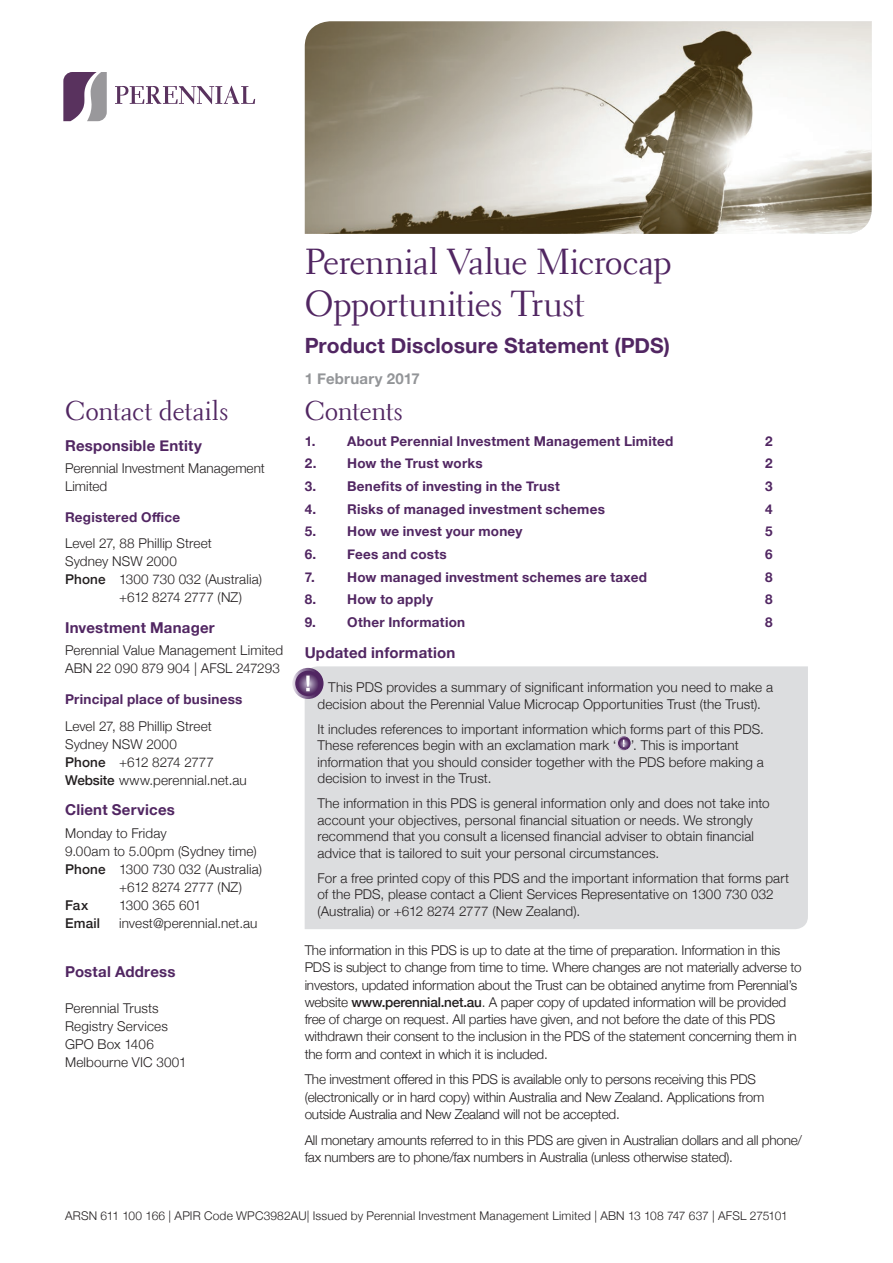
<style>
.page{position:relative;width:893px;height:1263px;background:#fff}
.page>*{position:absolute;margin:0;border:0;box-sizing:border-box;transform-origin:0 0}
.t1{font:36px/42px "Electra LT";letter-spacing:-.02em;color:#512662}
.t2{font:27px "Electra LT";letter-spacing:-.01em;color:#512662}
.t3{font:700 21px "Helvetica Neue";letter-spacing:.005em;color:#512662}
.t4{font:700 15px "Helvetica Neue";letter-spacing:.015em;color:#512662}
.t5{font:700 15px "Helvetica Neue";letter-spacing:.015em;color:#939598}
.t6{font:300 13.5px/17.2px "Helvetica Neue";color:#231f20}
.t7{font:700 13.5px "Helvetica Neue";letter-spacing:.02em;color:#512662}
.t8{font:300 13.5px "Helvetica Neue";letter-spacing:-.025em;color:#231f20}
.t9{font:500 13.5px "Helvetica Neue";letter-spacing:.015em;color:#231f20}
.t10{font:300 12px "Helvetica Neue";letter-spacing:.015em;color:#231f20}
.s1{font-weight:500}
</style>
<div class="page">
<img style="left:305px;top:21px;width:567px;height:213px">
<div style="left:305px;top:666px;width:503px;height:263px;background:#dcdddf"></div>
<svg style="left:617px;top:736px;width:14px;height:14px"></svg>
<svg style="left:292px;top:668px;width:32px;height:31px"></svg>
<svg style="left:115px;top:86px;width:140px;height:18px"></svg>
<svg style="left:63px;top:72px;width:44px;height:49px"></svg>
<h2 class="t2" style="left:65px;top:394px;width:165px">Contact details</h2>
<p class="t4" style="left:65px;top:434px;width:138px">Responsible Entity</p>
<p class="t6" style="left:65px;top:458px;width:201px;line-height:18px">Perennial Investment Management<br>Limited</p>
<p class="t7" style="left:65px;top:506px;width:117px">Registered Office</p>
<p class="t6" style="left:65px;top:534px;width:148px">Level 27, 88 Phillip Street</p>
<p class="t6" style="left:65px;top:552px;width:113px">Sydney NSW 2000</p>
<p class="t6" style="left:65px;top:570px;width:198px"><span class="s1">Phone</span> 1300 730 032 (Australia)</p>
<p class="t8" style="left:119px;top:587px;width:124px">+612 8274 2777 (NZ)</p>
<p class="t4" style="left:65px;top:616px;width:151px">Investment Manager</p>
<p class="t6" style="left:65px;top:641px;width:220px;line-height:18px">Perennial Value Management Limited<br>ABN 22 090 879 904 | AFSL 247293</p>
<p class="t7" style="left:65px;top:689px;width:179px">Principal place of business</p>
<p class="t6" style="left:65px;top:716px;width:183px;line-height:18px">Level 27, 88 Phillip Street<br>Sydney NSW 2000<br><span class="s1">Phone</span> +612 8274 2777<br><span class="s1">Website</span> www.perennial.net.au</p>
<p class="t4" style="left:65px;top:798px;width:111px">Client Services</p>
<p class="t6" style="left:65px;top:823px;width:103px">Monday to Friday</p>
<p class="t6" style="left:65px;top:841px;width:193px">9.00am to 5.00pm (Sydney time)</p>
<p class="t6" style="left:65px;top:859px;width:198px"><span class="s1">Phone</span> 1300 730 032 (Australia)</p>
<p class="t8" style="left:119px;top:876px;width:124px">+612 8274 2777 (NZ)</p>
<p class="t9" style="left:65px;top:894px;width:25px">Fax</p>
<p class="t6" style="left:119px;top:895px;width:84px">1300 365 601</p>
<p class="t9" style="left:65px;top:912px;width:36px">Email</p>
<p class="t6" style="left:119px;top:913px;width:140px">invest@perennial.net.au</p>
<p class="t4" style="left:65px;top:959px;width:112px">Postal Address</p>
<p class="t6" style="left:65px;top:998px;width:123px;line-height:18px">Perennial Trusts<br>Registry Services<br>GPO Box 1406<br>Melbourne VIC 3001</p>
<h1 class="t1" style="left:305px;top:240px;width:369px">Perennial Value Microcap<br>Opportunities Trust</h1>
<h3 class="t3" style="left:305px;top:329px;width:367px">Product Disclosure Statement (PDS)</h3>
<p class="t5" style="left:305px;top:366px;width:117px">1 February 2017</p>
<h2 class="t2" style="left:305px;top:394px;width:100px">Contents</h2>
<p class="t7" style="left:305px;top:430px;width:370px">1. About Perennial Investment Management Limited</p>
<p class="t7" style="left:765px;top:430px;width:9px">2</p>
<p class="t7" style="left:305px;top:453px;width:179px">2. How the Trust works</p>
<p class="t7" style="left:765px;top:453px;width:9px">2</p>
<p class="t7" style="left:305px;top:476px;width:257px">3. Benefits of investing in the Trust</p>
<p class="t7" style="left:765px;top:476px;width:9px">3</p>
<p class="t7" style="left:305px;top:498px;width:302px">4. Risks of managed investment schemes</p>
<p class="t7" style="left:765px;top:498px;width:9px">4</p>
<p class="t7" style="left:305px;top:521px;width:219px">5. How we invest your money</p>
<p class="t7" style="left:765px;top:521px;width:9px">5</p>
<p class="t7" style="left:305px;top:543px;width:144px">6. Fees and costs</p>
<p class="t7" style="left:765px;top:543px;width:9px">6</p>
<p class="t7" style="left:305px;top:566px;width:344px">7. How managed investment schemes are taxed</p>
<p class="t7" style="left:765px;top:566px;width:9px">8</p>
<p class="t7" style="left:305px;top:589px;width:130px">8. How to apply</p>
<p class="t7" style="left:765px;top:589px;width:9px">8</p>
<p class="t7" style="left:305px;top:611px;width:162px">9. Other Information</p>
<p class="t7" style="left:765px;top:611px;width:9px">8</p>
<p class="t4" style="left:305px;top:640px;width:152px">Updated information</p>
<p class="t6" style="left:317px;top:678px;width:457px;line-height:16.5px;text-indent:11px">This PDS provides a summary of significant information you need to make a decision about the Perennial Value Microcap Opportunities Trust (the Trust).</p>
<p class="t6" style="left:317px;top:720px;width:448px;line-height:16.5px">It includes references to important information which forms part of this PDS.<br>These references begin with an exclamation mark ‘ ’. This is important information that you should consider together with the PDS before making a decision to invest in the Trust.</p>
<p class="t6" style="left:317px;top:794px;width:454px;line-height:16.5px">The information in this PDS is general information only and does not take into account your objectives, personal financial situation or needs. We strongly recommend that you consult a licensed financial adviser to obtain financial advice that is tailored to suit your personal circumstances.</p>
<p class="t6" style="left:317px;top:869px;width:473px;line-height:16.5px">For a free printed copy of this PDS and the important information that forms part of the PDS, please contact a Client Services Representative on 1300 730 032 (Australia) or +612 8274 2777 (New Zealand).</p>
<p class="t6" style="left:305px;top:941px;width:498px">The information in this PDS is up to date at the time of preparation. Information in this PDS is subject to change from time to time. Where changes are not materially adverse to investors, updated information about the Trust can be obtained anytime from Perennial’s website <span class="s1">www.perennial.net.au</span>. A paper copy of updated information will be provided free of charge on request. All parties have given, and not before the date of this PDS withdrawn their consent to the inclusion in the PDS of the statement concerning them in the form and context in which it is included.</p>
<p class="t6" style="left:305px;top:1070px;width:461px">The investment offered in this PDS is available only to persons receiving this PDS (electronically or in hard copy) within Australia and New Zealand. Applications from outside Australia and New Zealand will not be accepted.</p>
<p class="t6" style="left:305px;top:1130px;width:499px">All monetary amounts referred to in this PDS are given in Australian dollars and all phone/ fax numbers are to phone/fax numbers in Australia (unless otherwise stated).</p>
<p class="t10" style="left:65px;top:1206px;width:724px">ARSN 611 100 166 | APIR Code WPC3982AU| Issued by Perennial Investment Management Limited | ABN 13 108 747 637 | AFSL 275101</p>
</div>
